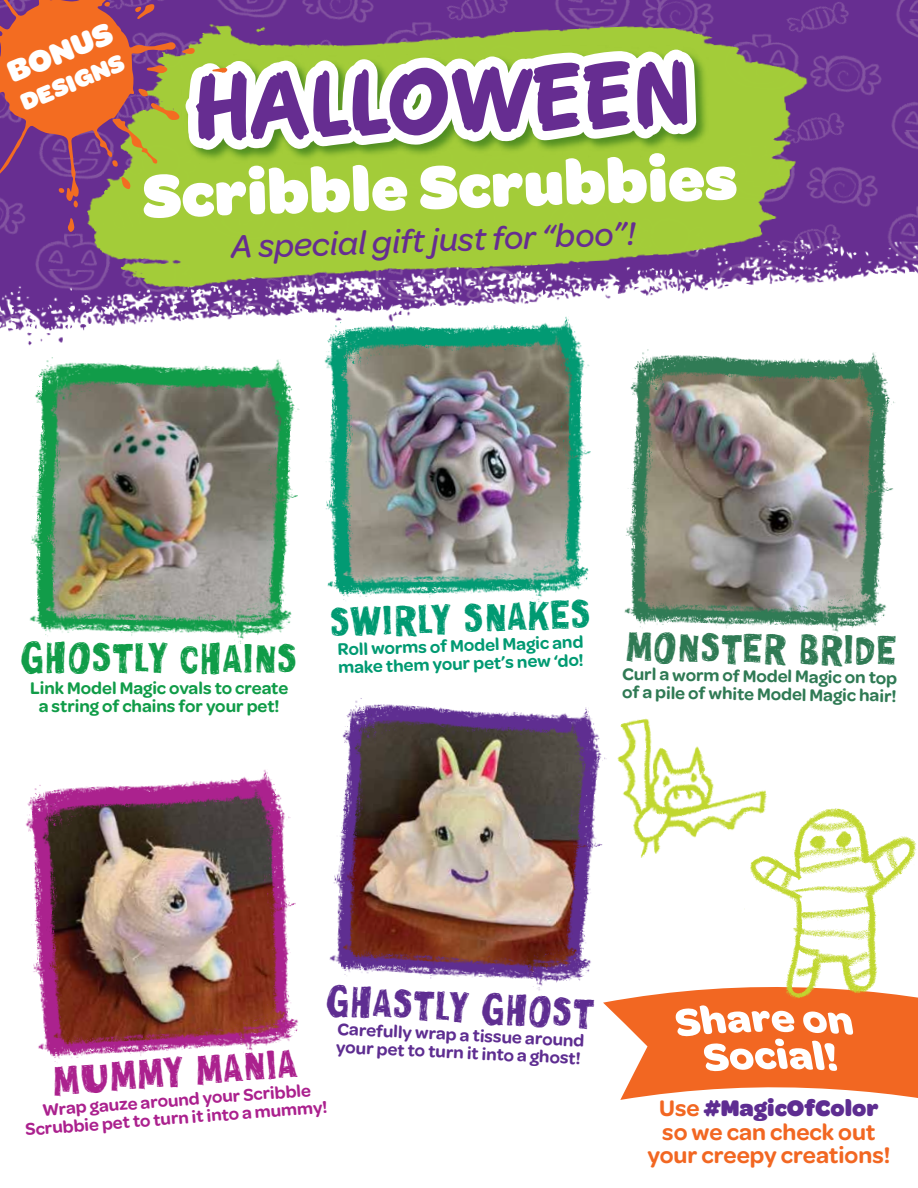
<style>
.page{position:relative;width:918px;height:1188px;background:#fff}
.page>*{position:absolute;margin:0;border:0;box-sizing:border-box;transform-origin:0 0}
.t1{font:91.5px "Filmotype Austin";color:#662d91}
.t2{font:900 64.5px "Omnes";color:#fff}
.t3{font:39px "Fat Bob A1";letter-spacing:-.005em;color:#109c48}
.t4{font:39px "Fat Bob A1";color:#5e2d91}
.t5{font:39px "Fat Bob A1";color:#009a72}
.t6{font:39px "Fat Bob A1";color:#2f7a54}
.t7{font:39px "Fat Bob A1";color:#ab218e}
.t8{font:italic 500 34.5px "Omnes";color:#662d91}
.t9{font:900 32.4px "Omnes";color:#fff}
.t10{font:900 25.5px "Omnes";color:#fff}
.t11{font:600 24px/23.4px "Omnes";color:#f26722;text-align:center}
.t12{font:600 18px/18px "Omnes";color:#ab218e;text-align:center}
.t13{font:600 18px/18px "Omnes";color:#2f7a54}
.t14{font:600 18px/18px "Omnes";letter-spacing:-.005em;color:#109c48;text-align:center}
.t15{font:600 18px/18px "Omnes";color:#5e2d91}
.t16{font:600 18px/18px "Omnes";color:#009a72}
.s1{font-weight:900;color:#5e2d91}
</style>
<div class="page">
<img style="left:342px;top:698px;width:259px;height:293px">
<img style="left:25px;top:769px;width:317px;height:294px">
<svg style="left:0;top:0;width:918px;height:346px"></svg>
<img style="left:40px;top:0;width:813px;height:312px">
<img style="left:227px;top:45px;width:484px;height:120px">
<svg style="left:227px;top:50px;width:469px;height:100px"></svg>
<svg style="left:0;top:0;width:227px;height:232px;background:#ad7b5b"></svg>
<img style="left:29px;top:360px;width:232px;height:284px">
<img style="left:261px;top:312px;width:448px;height:322px">
<img style="left:618px;top:345px;width:279px;height:19px">
<img style="left:568px;top:364px;width:327px;height:273px">
<svg style="left:603px;top:987px;width:315px;height:113px"></svg>
<img style="left:601px;top:718px;width:166px;height:140px">
<img style="left:743px;top:795px;width:175px;height:207px">
<h3 class="t9" style="left:0;top:50px;width:112px;rotate:-22deg">BONUS</h3>
<h3 class="t10" style="left:14px;top:85px;width:111px;rotate:-22deg">DESIGNS</h3>
<h1 class="t1" style="left:191px;top:51px;width:501px;rotate:-2deg">HALLOWEEN</h1>
<h2 class="t2" style="left:141px;top:148px;width:597px;rotate:-2deg">Scribble Scrubbies</h2>
<h3 class="t8" style="left:230px;top:224px;width:407px;rotate:-2deg">A special gift just for “boo”!</h3>
<h3 class="t3" style="left:20px;top:632px;width:279px">GHOSTLY CHAINS</h3>
<p class="t14" style="left:30px;top:678px;width:260px">Link Model Magic ovals to create a string of chains for your pet!</p>
<h3 class="t5" style="left:329px;top:597px;width:263px;rotate:-2deg">SWIRLY SNAKES</h3>
<p class="t16" style="left:337px;top:640px;width:248px;rotate:-2deg">Roll worms of Model Magic and make them your pet’s new ‘do!</p>
<h3 class="t6" style="left:626px;top:621px;width:273px;rotate:1deg">MONSTER BRIDE</h3>
<p class="t13" style="left:622px;top:664px;width:277px;rotate:1deg">Curl a worm of Model Magic on top of a pile of white Model Magic hair!</p>
<h3 class="t4" style="left:327px;top:975px;width:270px;rotate:3deg">GHASTLY GHOST</h3>
<p class="t15" style="left:338px;top:1018px;width:249px;rotate:3deg">Carefully wrap a tissue around your pet to turn it into a ghost!</p>
<h3 class="t7" style="left:51px;top:1055px;width:247px;rotate:-4deg">MUMMY MANIA</h3>
<p class="t12" style="left:23px;top:1101px;width:304px;rotate:-4deg">Wrap gauze around your Scribble<br>Scrubbie pet to turn it into a mummy!</p>
<h3 class="t11" style="left:647px;top:1095px;width:244px">Use <span class="s1">#MagicOfColor </span>so we can check out your creepy creations!</h3>
</div>
